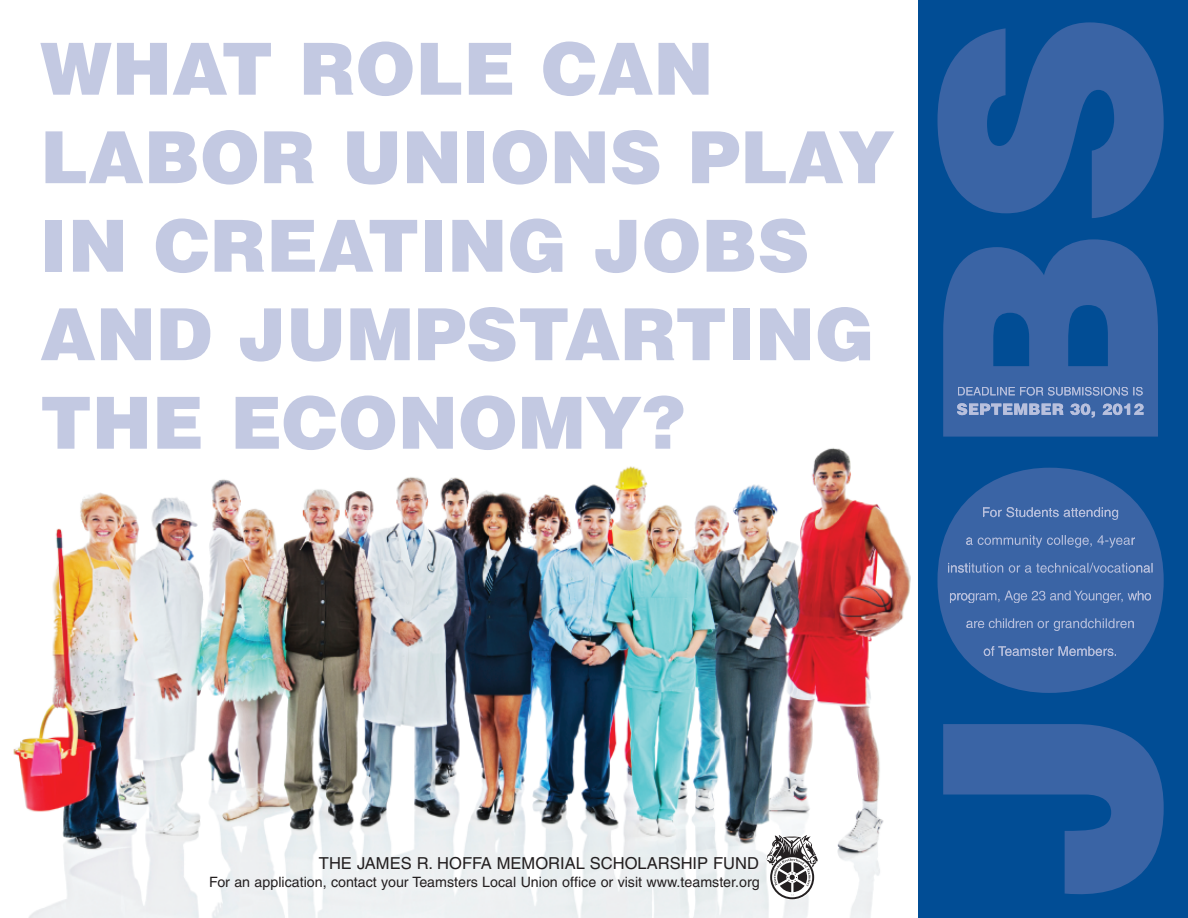
<style>
.page{position:relative;width:1188px;height:918px;background:#fff}
.page>*{position:absolute;margin:0;border:0;box-sizing:border-box;transform-origin:0 0}
.t1{font:900 298.35px "Helvetica";color:#3a64a5}
.t2{font:900 72px/88.5px "Helvetica";color:#c3c9e2}
.t3{font:16.5px "Helvetica";color:#231f20}
.t4{font:14.25px "Helvetica";color:#231f20}
</style>
<div class="page">
<img style="left:13px;top:448px;width:898px;height:469px">
<div style="left:918px;top:0;width:270px;height:918px;background:#014d95"></div>
<svg style="left:958px;top:387px;width:144px;height:9px"></svg>
<svg style="left:957px;top:403px;width:187px;height:15px"></svg>
<svg style="left:766px;top:834px;width:52px;height:66px"></svg>
<div style="left:970px;top:516px;width:161px;height:131px;background:#3a64a5"></div>
<svg style="left:983px;top:507px;width:101px;height:9px"></svg>
<hr style="left:983px;top:516px;width:101px;height:1px;background:#b8c0dd">
<svg style="left:966px;top:535px;width:115px;height:13px"></svg>
<svg style="left:948px;top:563px;width:106px;height:10px"></svg>
<svg style="left:950px;top:591px;width:96px;height:12px"></svg>
<svg style="left:966px;top:618px;width:4px;height:10px"></svg>
<svg style="left:970px;top:618px;width:164px;height:13px"></svg>
<svg style="left:984px;top:647px;width:111px;height:9px"></svg>
<hr style="left:984px;top:646px;width:111px;height:1px;background:#b8c0dd">
<h2 class="t2" style="left:40px;top:26px;width:856px">WHAT ROLE CAN<br>LABOR UNIONS PLAY<br>IN CREATING JOBS<br>AND JUMPSTARTING<br>THE ECONOMY?</h2>
<p class="t3" style="left:319px;top:857px;width:442px">THE JAMES R. HOFFA MEMORIAL SCHOLARSHIP FUND</p>
<p class="t4" style="left:209px;top:877px;width:552px">For an application, contact your Teamsters Local Union office or visit www.teamster.org</p>
<h1 class="t1" style="left:881px;top:902px;width:891px;rotate:-90deg">JOBS</h1>
</div>
